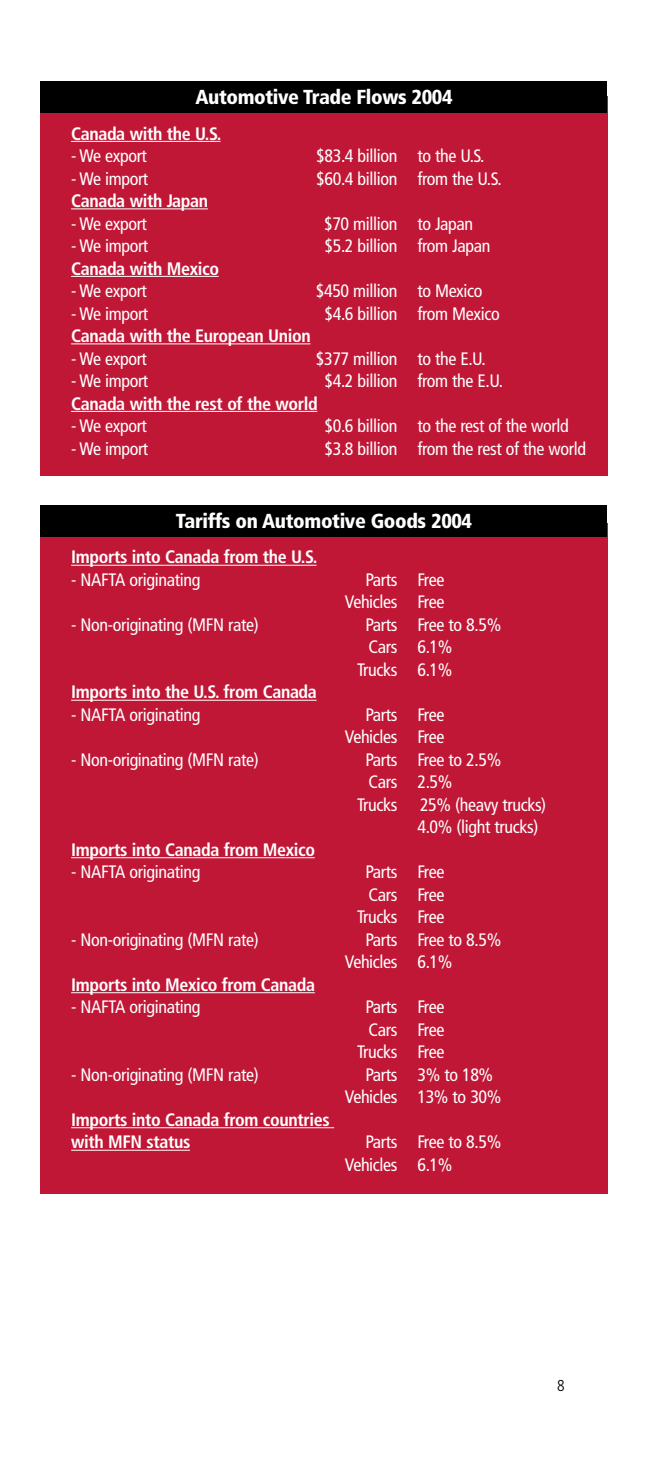
<style>
.page{position:relative;width:648px;height:1458px;background:#fff}
.page>*{position:absolute;margin:0;border:0;box-sizing:border-box;transform-origin:0 0}
.Chart_Titles_White{font:900 condensed 20.25px "Frutiger";letter-spacing:-.02em;color:#fff}
.Red_Chart_White_Text{font:condensed 18px "Frutiger";letter-spacing:-.02em;color:#fff}
.Red_Chart_White_Text-2{font:700 condensed 18px "Frutiger";letter-spacing:-.02em;color:#fff}
.t1{font:300 condensed 15.75px "Frutiger";color:#000}
</style>
<div class="page">
<div style="left:40px;top:97px;width:568px;height:379px;background:#c01736"></div>
<hr style="left:71px;top:141px;width:149px;height:1px;background:#fff">
<hr style="left:71px;top:208px;width:137px;height:1px;background:#fff">
<hr style="left:71px;top:276px;width:148px;height:1px;background:#fff">
<hr style="left:71px;top:343px;width:239px;height:1px;background:#fff">
<hr style="left:71px;top:411px;width:246px;height:1px;background:#fff">
<div style="left:40px;top:81px;width:568px;height:32px;background:#000"></div>
<div style="left:41px;top:524px;width:567px;height:669px;background:#c01736"></div>
<hr style="left:71px;top:565px;width:246px;height:1px;background:#fff">
<hr style="left:71px;top:700px;width:246px;height:1px;background:#fff">
<hr style="left:71px;top:857px;width:244px;height:1px;background:#fff">
<hr style="left:71px;top:992px;width:244px;height:1px;background:#fff">
<hr style="left:71px;top:1127px;width:263px;height:1px;background:#fff">
<hr style="left:71px;top:1150px;width:119px;height:1px;background:#fff">
<div style="left:40px;top:505px;width:568px;height:31px;background:#000"></div>
<p class="Chart_Titles_White" style="left:195px;top:85px;width:259px">Automotive Trade Flows 2004</p>
<p class="Red_Chart_White_Text-2" style="left:71px;top:123px;width:152px">Canada with the U.S.</p>
<p class="Red_Chart_White_Text" style="left:71px;top:145px;width:77px">- We export</p>
<p class="Red_Chart_White_Text" style="left:316px;top:145px;width:170px">$83.4 billion to the U.S.</p>
<p class="Red_Chart_White_Text" style="left:71px;top:168px;width:79px">- We import</p>
<p class="Red_Chart_White_Text" style="left:316px;top:168px;width:187px">$60.4 billion from the U.S.</p>
<p class="Red_Chart_White_Text-2" style="left:71px;top:190px;width:139px">Canada with Japan</p>
<p class="Red_Chart_White_Text" style="left:71px;top:213px;width:77px">- We export</p>
<p class="Red_Chart_White_Text" style="left:324px;top:213px;width:151px">$70 million to Japan</p>
<p class="Red_Chart_White_Text" style="left:71px;top:235px;width:79px">- We import</p>
<p class="Red_Chart_White_Text" style="left:324px;top:235px;width:167px">$5.2 billion from Japan</p>
<p class="Red_Chart_White_Text-2" style="left:71px;top:258px;width:149px">Canada with Mexico</p>
<p class="Red_Chart_White_Text" style="left:71px;top:280px;width:77px">- We export</p>
<p class="Red_Chart_White_Text" style="left:316px;top:280px;width:168px">$450 million to Mexico</p>
<p class="Red_Chart_White_Text" style="left:71px;top:303px;width:79px">- We import</p>
<p class="Red_Chart_White_Text" style="left:324px;top:303px;width:177px">$4.6 billion from Mexico</p>
<p class="Red_Chart_White_Text-2" style="left:71px;top:325px;width:241px">Canada with the European Union</p>
<p class="Red_Chart_White_Text" style="left:71px;top:348px;width:77px">- We export</p>
<p class="Red_Chart_White_Text" style="left:316px;top:348px;width:172px">$377 million to the E.U.</p>
<p class="Red_Chart_White_Text" style="left:71px;top:370px;width:79px">- We import</p>
<p class="Red_Chart_White_Text" style="left:324px;top:370px;width:180px">$4.2 billion from the E.U.</p>
<p class="Red_Chart_White_Text-2" style="left:71px;top:393px;width:248px">Canada with the rest of the world</p>
<p class="Red_Chart_White_Text" style="left:71px;top:415px;width:77px">- We export</p>
<p class="Red_Chart_White_Text" style="left:324px;top:415px;width:246px">$0.6 billion to the rest of the world</p>
<p class="Red_Chart_White_Text" style="left:71px;top:438px;width:79px">- We import</p>
<p class="Red_Chart_White_Text" style="left:324px;top:438px;width:263px">$3.8 billion from the rest of the world</p>
<p class="Chart_Titles_White" style="left:176px;top:509px;width:298px">Tariffs on Automotive Goods 2004</p>
<p class="Red_Chart_White_Text-2" style="left:71px;top:547px;width:248px">Imports into Canada from the U.S.</p>
<p class="Red_Chart_White_Text" style="left:71px;top:569px;width:131px">- NAFTA originating</p>
<p class="Red_Chart_White_Text" style="left:366px;top:569px;width:80px">Parts Free</p>
<p class="Red_Chart_White_Text" style="left:345px;top:592px;width:101px">Vehicles Free</p>
<p class="Red_Chart_White_Text" style="left:71px;top:614px;width:189px">- Non-originating (MFN rate)</p>
<p class="Red_Chart_White_Text" style="left:366px;top:614px;width:137px">Parts Free to 8.5%</p>
<p class="Red_Chart_White_Text" style="left:369px;top:637px;width:85px">Cars 6.1%</p>
<p class="Red_Chart_White_Text" style="left:357px;top:659px;width:97px">Trucks 6.1%</p>
<p class="Red_Chart_White_Text-2" style="left:71px;top:682px;width:247px">Imports into the U.S. from Canada</p>
<p class="Red_Chart_White_Text" style="left:71px;top:704px;width:131px">- NAFTA originating</p>
<p class="Red_Chart_White_Text" style="left:366px;top:704px;width:80px">Parts Free</p>
<p class="Red_Chart_White_Text" style="left:345px;top:727px;width:101px">Vehicles Free</p>
<p class="Red_Chart_White_Text" style="left:71px;top:749px;width:189px">- Non-originating (MFN rate)</p>
<p class="Red_Chart_White_Text" style="left:366px;top:749px;width:137px">Parts Free to 2.5%</p>
<p class="Red_Chart_White_Text" style="left:369px;top:772px;width:85px">Cars 2.5%</p>
<p class="Red_Chart_White_Text" style="left:357px;top:794px;width:191px">Trucks 25% (heavy trucks)</p>
<p class="Red_Chart_White_Text" style="left:417px;top:817px;width:122px">4.0% (light trucks)</p>
<p class="Red_Chart_White_Text-2" style="left:71px;top:839px;width:246px">Imports into Canada from Mexico</p>
<p class="Red_Chart_White_Text" style="left:71px;top:862px;width:131px">- NAFTA originating</p>
<p class="Red_Chart_White_Text" style="left:366px;top:862px;width:80px">Parts Free</p>
<p class="Red_Chart_White_Text" style="left:369px;top:884px;width:77px">Cars Free</p>
<p class="Red_Chart_White_Text" style="left:357px;top:907px;width:89px">Trucks Free</p>
<p class="Red_Chart_White_Text" style="left:71px;top:929px;width:189px">- Non-originating (MFN rate)</p>
<p class="Red_Chart_White_Text" style="left:366px;top:929px;width:137px">Parts Free to 8.5%</p>
<p class="Red_Chart_White_Text" style="left:345px;top:952px;width:109px">Vehicles 6.1%</p>
<p class="Red_Chart_White_Text-2" style="left:71px;top:974px;width:246px">Imports into Mexico from Canada</p>
<p class="Red_Chart_White_Text" style="left:71px;top:997px;width:131px">- NAFTA originating</p>
<p class="Red_Chart_White_Text" style="left:366px;top:997px;width:80px">Parts Free</p>
<p class="Red_Chart_White_Text" style="left:369px;top:1019px;width:77px">Cars Free</p>
<p class="Red_Chart_White_Text" style="left:357px;top:1042px;width:89px">Trucks Free</p>
<p class="Red_Chart_White_Text" style="left:71px;top:1064px;width:189px">- Non-originating (MFN rate)</p>
<p class="Red_Chart_White_Text" style="left:366px;top:1064px;width:129px">Parts 3% to 18%</p>
<p class="Red_Chart_White_Text" style="left:345px;top:1087px;width:158px">Vehicles 13% to 30%</p>
<p class="Red_Chart_White_Text-2" style="left:71px;top:1109px;width:260px">Imports into Canada from countries</p>
<p class="Red_Chart_White_Text-2" style="left:71px;top:1132px;width:121px">with MFN status</p>
<p class="Red_Chart_White_Text" style="left:366px;top:1132px;width:137px">Parts Free to 8.5%</p>
<p class="Red_Chart_White_Text" style="left:345px;top:1154px;width:109px">Vehicles 6.1%</p>
<p class="t1" style="left:557px;top:1377px;width:9px">8</p>
</div>
